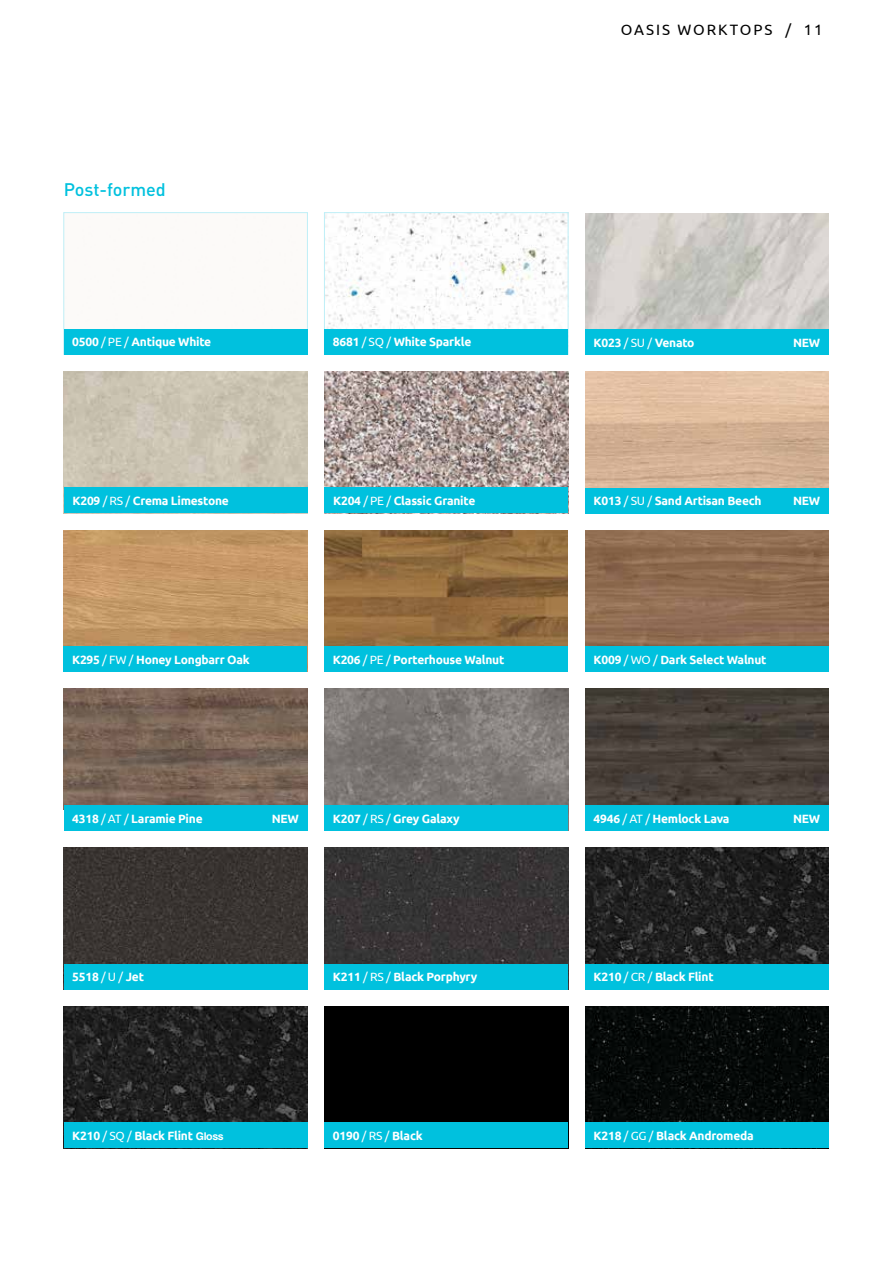
<style>
.page{position:relative;width:893px;height:1263px;background:#fff}
.page>*{position:absolute;margin:0;border:0;box-sizing:border-box;transform-origin:0 0}
.t1{font:500 18px "DIN";color:#00c1de}
.t2{font:15px "Ubuntu";letter-spacing:.13em;color:#000}
.t3{font:700 12px "Ubuntu";letter-spacing:-.02em;color:#fff}
.s1{font-weight:400}
.s2{font-family:"Helen Pro"}
</style>
<div class="page">
<div style="left:64px;top:212px;width:244px;height:143px;border:1px solid #bfeff7"></div>
<img style="left:585px;top:213px;width:244px;height:116px">
<img style="left:585px;top:530px;width:244px;height:116px">
<img style="left:64px;top:848px;width:243px;height:116px">
<img style="left:64px;top:1006px;width:243px;height:116px">
<img style="left:326px;top:214px;width:240px;height:115px">
<div style="left:324px;top:212px;width:244px;height:143px;border:1px solid #bfeff7"></div>
<img style="left:64px;top:371px;width:244px;height:117px">
<img style="left:64px;top:530px;width:243px;height:116px">
<img style="left:324px;top:689px;width:244px;height:116px">
<img style="left:324px;top:848px;width:244px;height:116px">
<div style="left:324px;top:1006px;width:244px;height:116px;background:#000"></div>
<img style="left:64px;top:689px;width:243px;height:116px">
<img style="left:325px;top:371px;width:243px;height:117px">
<img style="left:324px;top:530px;width:244px;height:116px">
<img style="left:585px;top:689px;width:244px;height:116px">
<img style="left:585px;top:848px;width:244px;height:116px">
<img style="left:585px;top:1006px;width:244px;height:116px">
<div style="left:64px;top:329px;width:243px;height:25px;background:#00c1de"></div>
<div style="left:585px;top:329px;width:244px;height:26px;background:#00c1de"></div>
<div style="left:585px;top:646px;width:244px;height:26px;background:#00c1de"></div>
<div style="left:64px;top:964px;width:243px;height:25px;background:#00c1de"></div>
<div style="left:64px;top:1122px;width:243px;height:26px;background:#00c1de"></div>
<div style="left:324px;top:329px;width:244px;height:25px;background:#00c1de"></div>
<div style="left:64px;top:488px;width:244px;height:25px;background:#00c1de"></div>
<div style="left:64px;top:646px;width:243px;height:26px;background:#00c1de"></div>
<div style="left:324px;top:805px;width:244px;height:25px;background:#00c1de"></div>
<div style="left:324px;top:964px;width:244px;height:25px;background:#00c1de"></div>
<div style="left:324px;top:1122px;width:244px;height:26px;background:#00c1de"></div>
<div style="left:64px;top:805px;width:243px;height:25px;background:#00c1de"></div>
<div style="left:325px;top:488px;width:243px;height:25px;background:#00c1de"></div>
<div style="left:324px;top:646px;width:244px;height:26px;background:#00c1de"></div>
<div style="left:585px;top:805px;width:244px;height:25px;background:#00c1de"></div>
<div style="left:585px;top:964px;width:244px;height:25px;background:#00c1de"></div>
<div style="left:585px;top:1122px;width:244px;height:26px;background:#00c1de"></div>
<div style="left:585px;top:488px;width:244px;height:25px;background:#00c1de"></div>
<h1 class="t1" style="left:64px;top:177px;width:104px">Post-formed</h1>
<p class="t2" style="left:621px;top:21px;width:203px">OASIS WORKTOPS / 11</p>
<p class="t3" style="left:72px;top:335px;width:141px">0500 <span class="s1">/ PE /</span> Antique White</p>
<p class="t3" style="left:594px;top:335px;width:102px">K023 <span class="s1">/ SU /</span> Venato</p>
<p class="t3" style="left:793px;top:335px;width:29px">NEW</p>
<p class="t3" style="left:333px;top:335px;width:140px">8681 <span class="s1">/ SQ /</span> White Sparkle</p>
<p class="t3" style="left:72px;top:493px;width:158px">K209 <span class="s1">/ RS /</span> Crema Limestone</p>
<p class="t3" style="left:333px;top:493px;width:144px">K204 <span class="s1">/ PE /</span> Classic Granite</p>
<p class="t3" style="left:594px;top:494px;width:169px">K013 <span class="s1">/ SU /</span> Sand Artisan Beech</p>
<p class="t3" style="left:793px;top:494px;width:29px">NEW</p>
<p class="t3" style="left:72px;top:652px;width:179px">K295 <span class="s1">/ FW /</span> Honey Longbarr Oak</p>
<p class="t3" style="left:333px;top:652px;width:173px">K206 <span class="s1">/ PE /</span> Porterhouse Walnut</p>
<p class="t3" style="left:594px;top:652px;width:174px">K009 <span class="s1">/ WO /</span> Dark Select Walnut</p>
<p class="t3" style="left:72px;top:811px;width:132px">4318 <span class="s1">/ AT /</span> Laramie Pine</p>
<p class="t3" style="left:272px;top:811px;width:29px">NEW</p>
<p class="t3" style="left:333px;top:811px;width:128px">K207 <span class="s1">/ RS /</span> Grey Galaxy</p>
<p class="t3" style="left:594px;top:811px;width:137px">4946 <span class="s1">/ AT /</span> Hemlock Lava</p>
<p class="t3" style="left:793px;top:811px;width:29px">NEW</p>
<p class="t3" style="left:72px;top:970px;width:73px">5518 <span class="s1">/ U /</span> Jet</p>
<p class="t3" style="left:333px;top:970px;width:146px">K211 <span class="s1">/ RS /</span> Black Porphyry</p>
<p class="t3" style="left:594px;top:970px;width:122px">K210 <span class="s1">/ CR /</span> Black Flint</p>
<p class="t3" style="left:72px;top:1128px;width:153px">K210 <span class="s1">/ SQ /</span> Black Flint <span class="s2">Gloss</span></p>
<p class="t3" style="left:333px;top:1128px;width:91px">0190 <span class="s1">/ RS /</span> Black</p>
<p class="t3" style="left:594px;top:1128px;width:162px">K218 <span class="s1">/ GG /</span> Black Andromeda</p>
</div>
